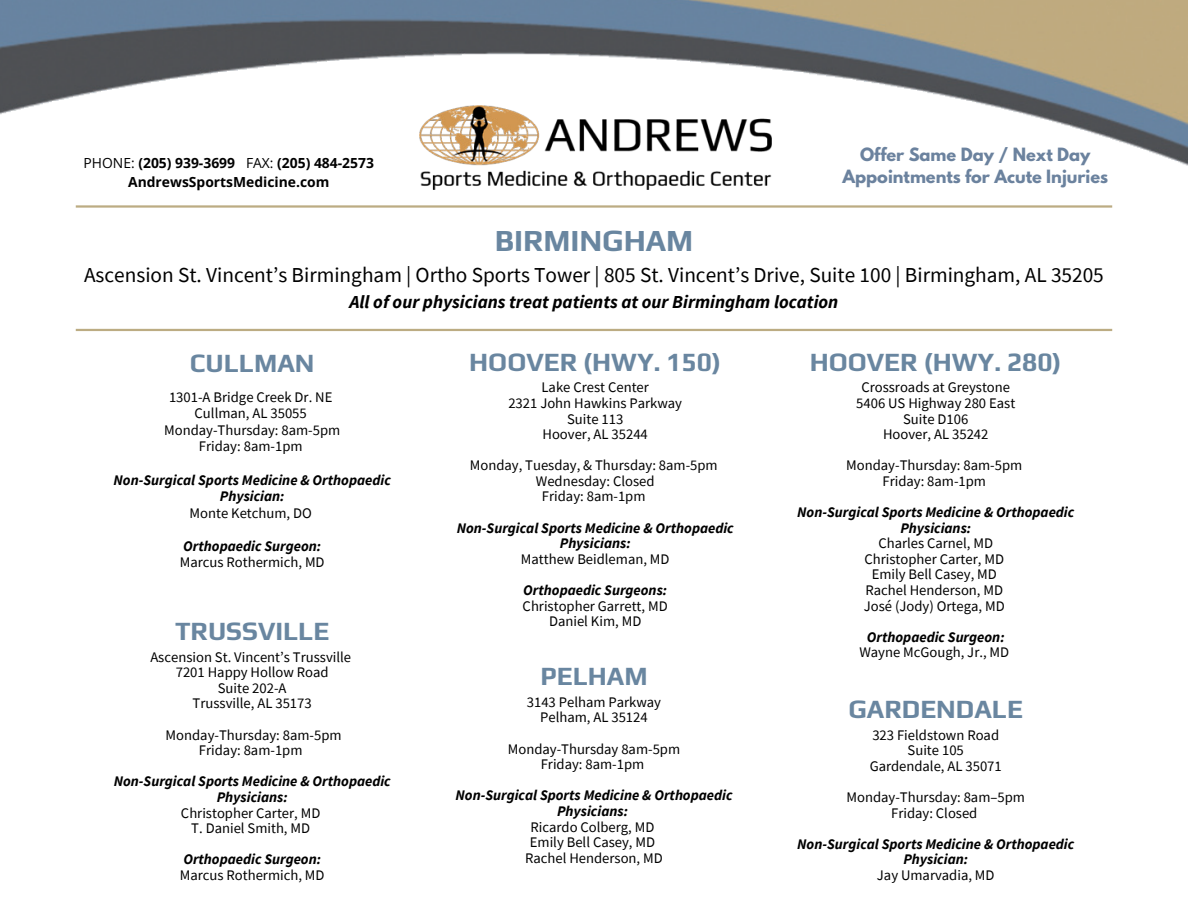
<style>
.page{position:relative;width:1188px;height:918px;background:#fff}
.page>*{position:absolute;margin:0;border:0;box-sizing:border-box;transform-origin:0 0}
.t1{font:700 30.45px "Play";color:#6986a0}
.t2{font:700 26.1px "Play";color:#6986a0}
.t3{font:21.3px "Source Sans Pro";color:#000}
.t4{font:italic 700 18.3px "Source Sans Pro";color:#000}
.t5{font:700 16.2px/22.2px "League Spartan";color:#6b829e;text-align:center}
.t6{font:14.7px/15.6px "Source Sans Pro";color:#000;text-align:center}
.t7{font:italic 700 14.7px/15.6px "Source Sans Pro";color:#000;text-align:center}
.t8{font:700 13.95px/18.8px "Open Sans";color:#000;text-align:center}
.s1{font-weight:400}
</style>
<div class="page">
<img style="left:0;top:0;width:1188px;height:208px">
<hr style="left:76px;top:205px;width:1036px;height:3px;background:#bcac83">
<hr style="left:76px;top:329px;width:1036px;height:2px;background:#bcac83">
<img style="left:420px;top:105px;width:352px;height:85px">
<p class="t8" style="left:84px;top:153px;width:292px"><span class="s1">PHONE:</span> (205) 939-3699 <span class="s1">FAX:</span> (205) 484-2573<br>AndrewsSportsMedicine.com</p>
<p class="t5" style="left:842px;top:143px;width:267px">Offer Same Day / Next Day<br>Appointments for Acute Injuries</p>
<h1 class="t1" style="left:495px;top:219px;width:200px">BIRMINGHAM</h1>
<h3 class="t3" style="left:84px;top:261px;width:1021px">Ascension St. Vincent’s Birmingham | Ortho Sports Tower | 805 St. Vincent’s Drive, Suite 100 | Birmingham, AL 35205</h3>
<p class="t4" style="left:350px;top:289px;width:490px">All of our physicians treat patients at our Birmingham location</p>
<h2 class="t2" style="left:190px;top:344px;width:126px">CULLMAN</h2>
<p class="t6" style="left:164px;top:389px;width:178px;line-height:16.5px">1301-A Bridge Creek Dr. NE<br>Cullman, AL 35055<br>Monday-Thursday: 8am-5pm<br>Friday: 8am-1pm</p>
<p class="t7" style="left:114px;top:471px;width:279px;line-height:16.5px">Non-Surgical Sports Medicine &amp; Orthopaedic<br>Physician:</p>
<p class="t6" style="left:190px;top:505px;width:124px">Monte Ketchum, DO</p>
<p class="t7" style="left:183px;top:538px;width:139px">Orthopaedic Surgeon:</p>
<p class="t6" style="left:180px;top:554px;width:146px">Marcus Rothermich, MD</p>
<h2 class="t2" style="left:175px;top:613px;width:156px">TRUSSVILLE</h2>
<p class="t6" style="left:150px;top:649px;width:202px">Ascension St. Vincent’s Trussville<br>7201 Happy Hollow Road<br>Suite 202-A<br>Trussville, AL 35173</p>
<p class="t6" style="left:166px;top:727px;width:178px">Monday-Thursday: 8am-5pm<br>Friday: 8am-1pm</p>
<p class="t7" style="left:114px;top:773px;width:279px">Non-Surgical Sports Medicine &amp; Orthopaedic<br>Physicians:</p>
<p class="t6" style="left:181px;top:805px;width:141px">Christopher Carter, MD<br>T. Daniel Smith, MD</p>
<p class="t7" style="left:183px;top:851px;width:139px">Orthopaedic Surgeon:</p>
<p class="t6" style="left:180px;top:867px;width:146px">Marcus Rothermich, MD</p>
<h2 class="t2" style="left:469px;top:343px;width:253px">HOOVER (HWY. 150)</h2>
<p class="t6" style="left:508px;top:380px;width:175px">Lake Crest Center<br>2321 John Hawkins Parkway<br>Suite 113<br>Hoover, AL 35244</p>
<p class="t6" style="left:470px;top:458px;width:249px">Monday, Tuesday, &amp; Thursday: 8am-5pm<br>Wednesday: Closed<br>Friday: 8am-1pm</p>
<p class="t7" style="left:457px;top:520px;width:279px">Non-Surgical Sports Medicine &amp; Orthopaedic<br>Physicians:</p>
<p class="t6" style="left:521px;top:551px;width:150px">Matthew Beidleman, MD</p>
<p class="t7" style="left:523px;top:582px;width:145px">Orthopaedic Surgeons:</p>
<p class="t6" style="left:523px;top:598px;width:147px">Christopher Garrett, MD<br>Daniel Kim, MD</p>
<h2 class="t2" style="left:540px;top:658px;width:109px">PELHAM</h2>
<p class="t6" style="left:527px;top:694px;width:136px">3143 Pelham Parkway<br>Pelham, AL 35124</p>
<p class="t6" style="left:508px;top:741px;width:174px">Monday-Thursday 8am-5pm<br>Friday: 8am-1pm</p>
<p class="t7" style="left:455px;top:787px;width:279px">Non-Surgical Sports Medicine &amp; Orthopaedic<br>Physicians:</p>
<p class="t6" style="left:525px;top:819px;width:139px">Ricardo Colberg, MD<br>Emily Bell Casey, MD<br>Rachel Henderson, MD</p>
<h2 class="t2" style="left:810px;top:343px;width:253px">HOOVER (HWY. 280)</h2>
<p class="t6" style="left:856px;top:380px;width:161px">Crossroads at Greystone<br>5406 US Highway 280 East<br>Suite D106<br>Hoover, AL 35242</p>
<p class="t6" style="left:846px;top:458px;width:178px">Monday-Thursday: 8am-5pm<br>Friday: 8am-1pm</p>
<p class="t7" style="left:797px;top:504px;width:279px">Non-Surgical Sports Medicine &amp; Orthopaedic<br>Physicians:</p>
<p class="t6" style="left:864px;top:535px;width:142px">Charles Carnel, MD<br>Christopher Carter, MD<br>Emily Bell Casey, MD<br>Rachel Henderson, MD<br>José (Jody) Ortega, MD</p>
<p class="t7" style="left:867px;top:629px;width:139px">Orthopaedic Surgeon:</p>
<p class="t6" style="left:859px;top:645px;width:151px">Wayne McGough, Jr., MD</p>
<h2 class="t2" style="left:848px;top:691px;width:176px">GARDENDALE</h2>
<p class="t6" style="left:870px;top:727px;width:134px">323 Fieldstown Road<br>Suite 105<br>Gardendale, AL 35071</p>
<p class="t6" style="left:847px;top:789px;width:180px">Monday-Thursday: 8am–5pm<br>Friday: Closed</p>
<p class="t7" style="left:797px;top:836px;width:279px">Non-Surgical Sports Medicine &amp; Orthopaedic<br>Physician:</p>
<p class="t6" style="left:877px;top:867px;width:119px">Jay Umarvadia, MD</p>
</div>
